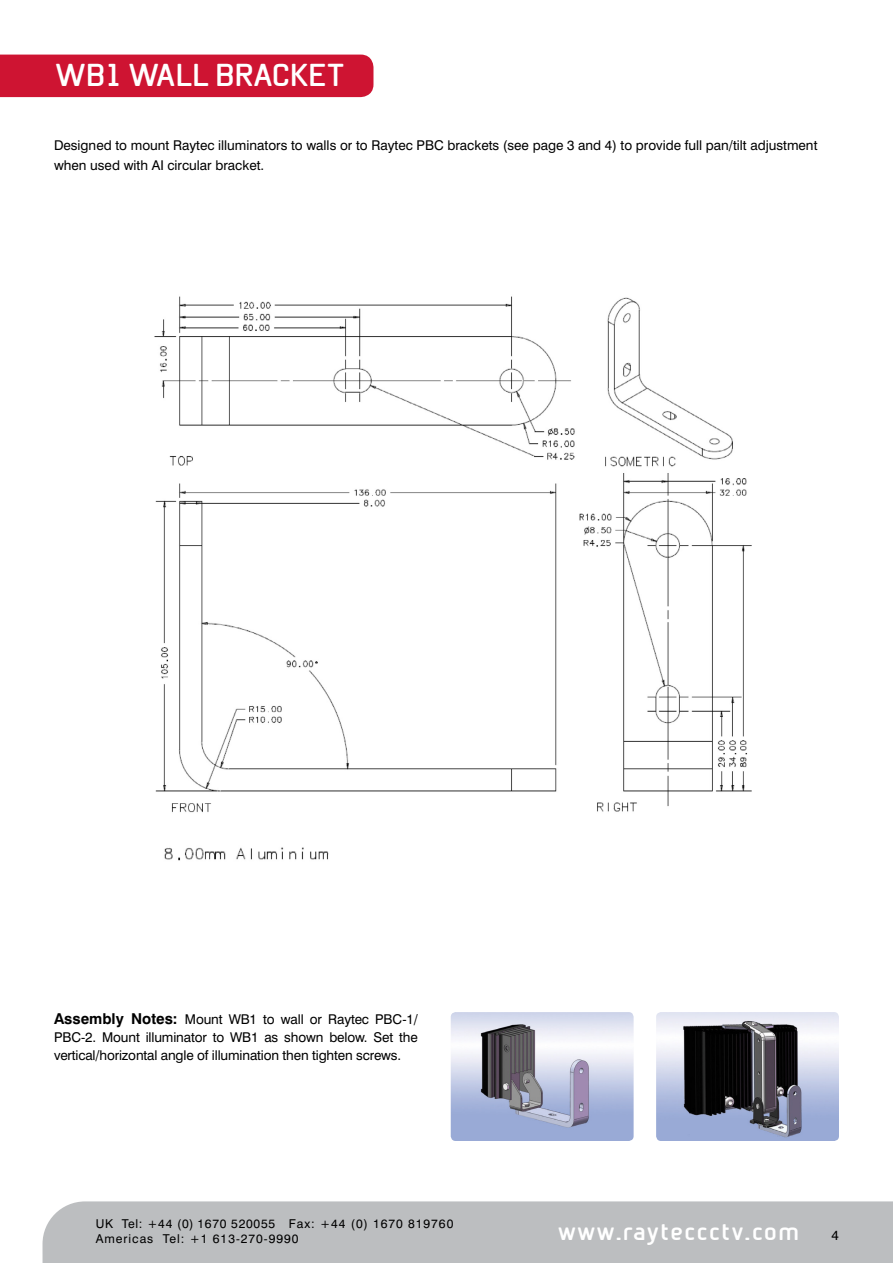
<style>
.page{position:relative;width:893px;height:1263px;background:#fff}
.page>*{position:absolute;margin:0;border:0;box-sizing:border-box;transform-origin:0 0}
.t1{font:700 30.3px "Beta Sans";letter-spacing:-.02em;color:#fff}
.t2{font:700 24px "Beta Sans";letter-spacing:.04em;color:#fff}
.t3{font:13.5px/18px "Swiss 721 BT";color:#000}
.t4{font:12.15px/15.5px "Swiss 721 BT";letter-spacing:.08em;color:#000}
.s1{font-weight:700;font-size:15px}
</style>
<div class="page">
<img style="left:154px;top:296px;width:598px;height:565px">
<div style="left:0;top:55px;width:373px;height:42px;background:#ce1432"></div>
<div style="left:43px;top:1201px;width:850px;height:62px;background:#bcbec0"></div>
<img style="left:451px;top:1012px;width:183px;height:129px">
<img style="left:656px;top:1012px;width:183px;height:129px">
<h1 class="t1" style="left:55px;top:58px;width:291px">WB1 WALL BRACKET</h1>
<p class="t3" style="left:54px;top:135px;width:765px;line-height:19.5px">Designed to mount Raytec illuminators to walls or to Raytec PBC brackets (see page 3 and 4) to provide full pan/tilt adjustment when used with AI circular bracket.</p>
<p class="t3" style="left:54px;top:1010px;width:365px;text-align:justify"><span class="s1">Assembly Notes:</span> Mount WB1 to wall or Raytec PBC-1/ PBC-2. Mount illuminator to WB1 as shown below. Set the vertical/horizontal angle of illumination then tighten screws.</p>
<p class="t4" style="left:96px;top:1215px;width:359px">UK Tel: +44 (0) 1670 520055 Fax: +44 (0) 1670 819760<br>Americas Tel: +1 613-270-9990</p>
<h2 class="t2" style="left:558px;top:1217px;width:243px">www.rayteccctv.com</h2>
<p class="t3" style="left:832px;top:1226px;width:9px">4</p>
</div>
